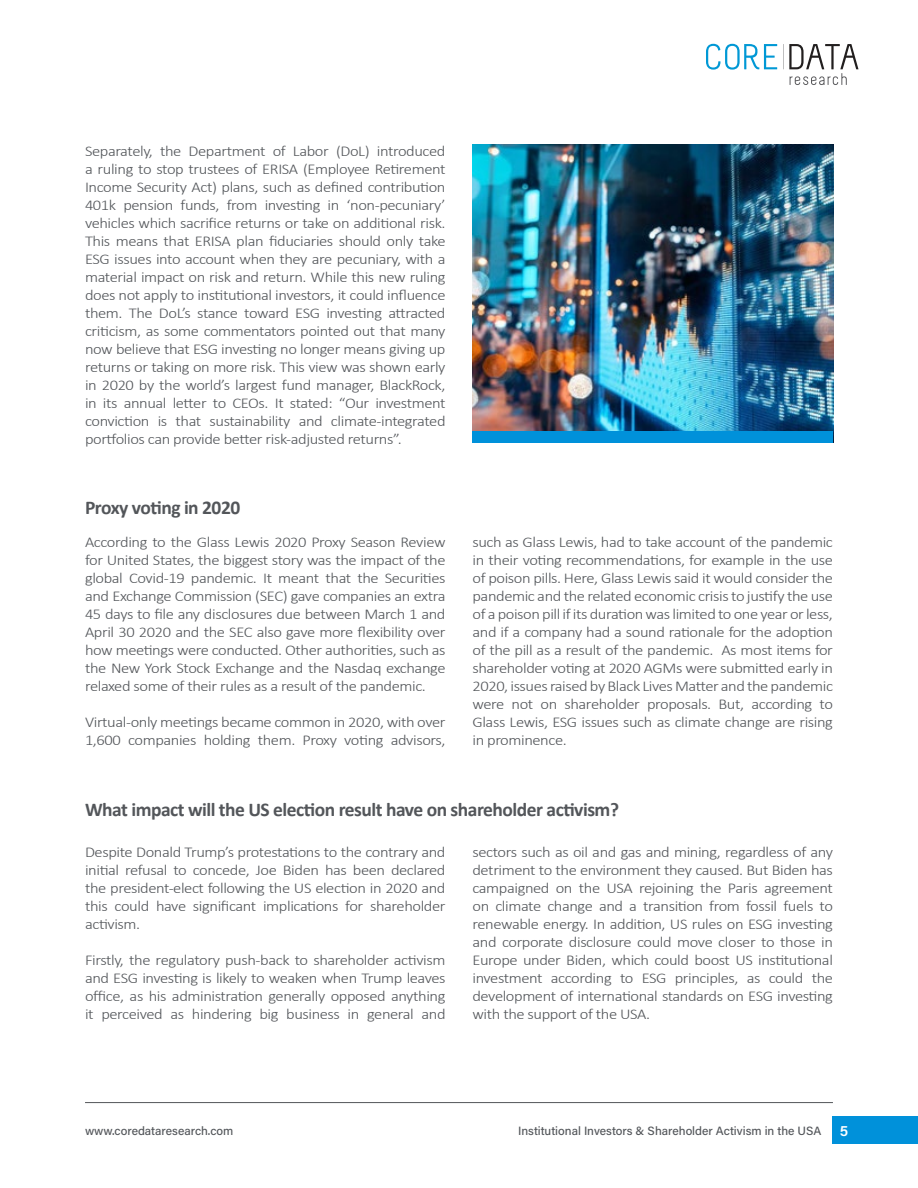
<style>
.page{position:relative;width:918px;height:1188px;background:#fff}
.page>*{position:absolute;margin:0;border:0;box-sizing:border-box;transform-origin:0 0}
.t1{font:700 19.5px "Calibri";letter-spacing:-.025em;color:#53565a}
.t2{font:300 15px/18px "Calibri";letter-spacing:-.025em;color:#53565a;text-align:justify;scale:1.1 1}
.t3{font:500 12px "Acumin Pro";color:#53565a}
.s1{font-weight:600;font-size:15px;color:#fff}
</style>
<div class="page">
<hr style="left:85px;top:1102px;width:748px;height:1px;background:#53565a">
<div style="left:833px;top:1117px;width:85px;height:27px;background:#0091da"></div>
<svg style="left:706px;top:44px;width:71px;height:26px"></svg>
<svg style="left:783px;top:44px;width:75px;height:41px"></svg>
<img style="left:472px;top:145px;width:361px;height:286px">
<div style="left:472px;top:431px;width:361px;height:12px;background:#0091da"></div>
<p class="t2" style="left:85px;top:142px;width:329px">Separately, the Department of Labor (DoL) introduced a ruling to stop trustees of ERISA (Employee Retirement Income Security Act) plans, such as defined contribution 401k pension funds, from investing in ‘non-pecuniary’ vehicles which sacrifice returns or take on additional risk.<br>This means that ERISA plan fiduciaries should only take ESG issues into account when they are pecuniary, with a material impact on risk and return. While this new ruling does not apply to institutional investors, it could influence them. The DoL’s stance toward ESG investing attracted criticism, as some commentators pointed out that many now believe that ESG investing no longer means giving up returns or taking on more risk. This view was shown early in 2020 by the world’s largest fund manager, BlackRock, in its annual letter to CEOs. It stated: “Our investment conviction is that sustainability and climate-integrated portfolios can provide better risk-adjusted returns”.</p>
<h1 class="t1" style="left:85px;top:494px;width:157px">Proxy voting in 2020</h1>
<p class="t2" style="left:85px;top:533px;width:329px">According to the Glass Lewis 2020 Proxy Season Review for United States, the biggest story was the impact of the global Covid-19 pandemic. It meant that the Securities and Exchange Commission (SEC) gave companies an extra 45 days to file any disclosures due between March 1 and April 30 2020 and the SEC also gave more flexibility over how meetings were conducted. Other authorities, such as the New York Stock Exchange and the Nasdaq exchange relaxed some of their rules as a result of the pandemic.</p>
<p class="t2" style="left:85px;top:713px;width:329px">Virtual-only meetings became common in 2020, with over<br>1,600 companies holding them. Proxy voting advisors,</p>
<p class="t2" style="left:472px;top:533px;width:329px">such as Glass Lewis, had to take account of the pandemic in their voting recommendations, for example in the use of poison pills. Here, Glass Lewis said it would consider the pandemic and the related economic crisis to justify the use of a poison pill if its duration was limited to one year or less, and if a company had a sound rationale for the adoption of the pill as a result of the pandemic. As most items for shareholder voting at 2020 AGMs were submitted early in 2020, issues raised by Black Lives Matter and the pandemic were not on shareholder proposals. But, according to Glass Lewis, ESG issues such as climate change are rising in prominence.</p>
<h1 class="t1" style="left:85px;top:796px;width:535px">What impact will the US election result have on shareholder activism?</h1>
<p class="t2" style="left:85px;top:843px;width:329px">Despite Donald Trump’s protestations to the contrary and initial refusal to concede, Joe Biden has been declared the president-elect following the US election in 2020 and this could have significant implications for shareholder activism.</p>
<p class="t2" style="left:85px;top:951px;width:329px">Firstly, the regulatory push-back to shareholder activism and ESG investing is likely to weaken when Trump leaves office, as his administration generally opposed anything it perceived as hindering big business in general and</p>
<p class="t2" style="left:472px;top:843px;width:329px">sectors such as oil and gas and mining, regardless of any detriment to the environment they caused. But Biden has campaigned on the USA rejoining the Paris agreement on climate change and a transition from fossil fuels to renewable energy. In addition, US rules on ESG investing and corporate disclosure could move closer to those in Europe under Biden, which could boost US institutional investment according to ESG principles, as could the development of international standards on ESG investing with the support of the USA.</p>
<p class="t3" style="left:85px;top:1122px;width:150px">www.coredataresearch.com</p>
<p class="t3" style="left:518px;top:1122px;width:332px">Institutional Investors &amp; Shareholder Activism in the USA <span class="s1">5</span></p>
</div>
